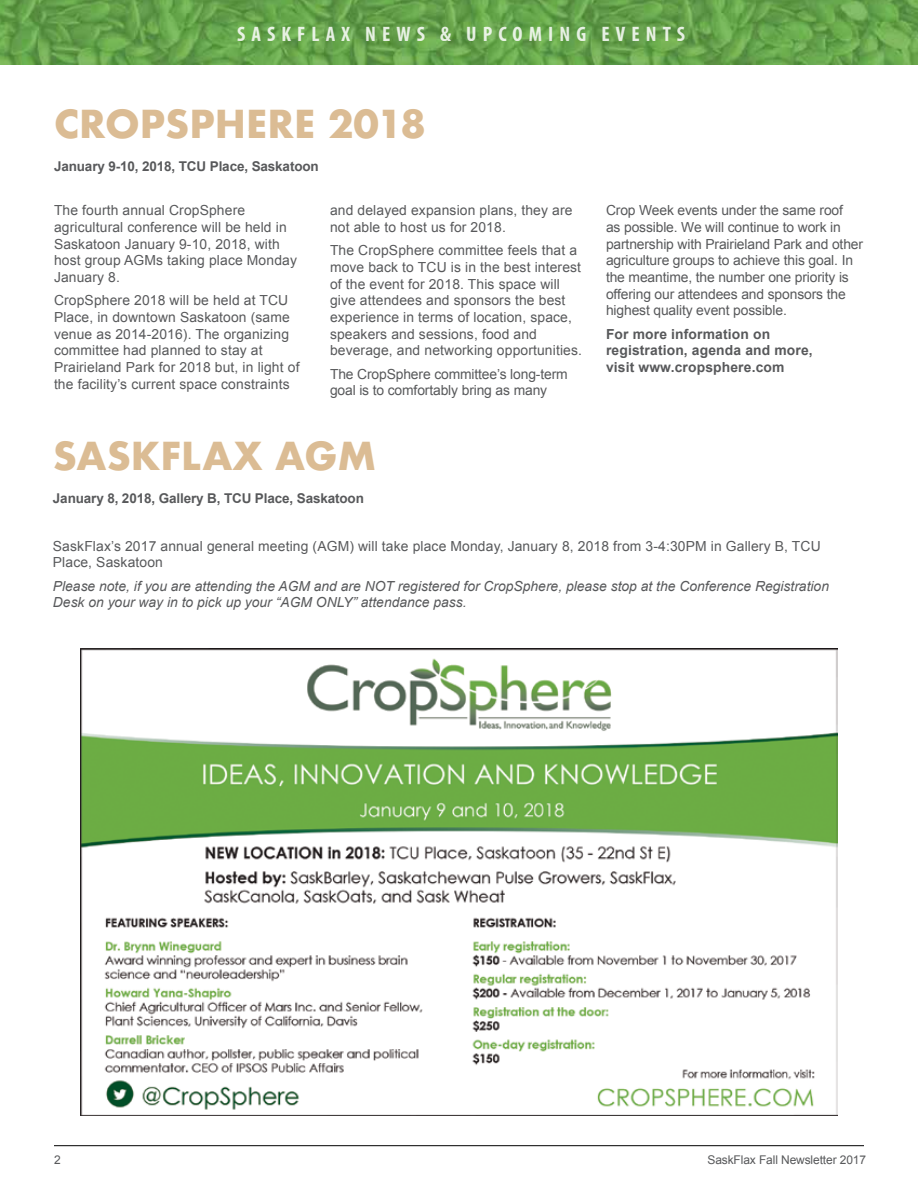
<style>
.page{position:relative;width:918px;height:1188px;background:#fff}
.page>*{position:absolute;margin:0;border:0;box-sizing:border-box;transform-origin:0 0}
.t1{font:700 37.5px "Futura";color:#dbbc94}
.t2{font:700 condensed 21px "Myriad Pro";letter-spacing:.29em;color:#fff}
.t3{font:13.8px/16.6px "Arial";letter-spacing:.01em;color:#58595b}
.t4{font:13.8px/16.6px "Arial";letter-spacing:-.01em;color:#58595b}
.t5{font:italic 13.8px/16.6px "Arial";color:#58595b}
.t6{font:700 13.8px/16.6px "Arial";letter-spacing:.01em;color:#58595b}
.t7{font:700 13.5px "Arial";letter-spacing:-.01em;color:#58595b}
.t8{font:12px "Arial";letter-spacing:-.01em;color:#58595b}
</style>
<div class="page">
<hr style="left:54px;top:1145px;width:810px;height:1px;background:#000">
<img style="left:0;top:0;width:918px;height:65px">
<img style="left:81px;top:648px;width:756px;height:468px">
<h2 class="t2" style="left:237px;top:20px;width:450px">SASKFLAX NEWS &amp; UPCOMING EVENTS</h2>
<h1 class="t1" style="left:54px;top:97px;width:374px">CROPSPHERE 2018</h1>
<p class="t7" style="left:54px;top:157px;width:266px">January 9-10, 2018, TCU Place, Saskatoon</p>
<p class="t3" style="left:54px;top:202px;width:245px">The fourth annual CropSphere agricultural conference will be held in<br>Saskatoon January 9-10, 2018, with host group AGMs taking place Monday<br>January 8.</p>
<p class="t3" style="left:54px;top:292px;width:247px">CropSphere 2018 will be held at TCU Place, in downtown Saskatoon (same venue as 2014-2016). The organizing committee had planned to stay at Prairieland Park for 2018 but, in light of the facility’s current space constraints</p>
<p class="t3" style="left:330px;top:202px;width:244px">and delayed expansion plans, they are not able to host us for 2018.</p>
<p class="t3" style="left:330px;top:242px;width:254px">The CropSphere committee feels that a move back to TCU is in the best interest of the event for 2018. This space will give attendees and sponsors the best experience in terms of location, space, speakers and sessions, food and beverage, and networking opportunities.</p>
<p class="t4" style="left:330px;top:366px;width:239px">The CropSphere committee’s long-term goal is to comfortably bring as many</p>
<h1 class="t1" style="left:53px;top:429px;width:325px">SASKFLAX AGM</h1>
<p class="t7" style="left:53px;top:489px;width:313px">January 8, 2018, Gallery B, TCU Place, Saskatoon</p>
<p class="t4" style="left:606px;top:202px;width:259px">Crop Week events under the same roof<br>as possible. We will continue to work in partnership with Prairieland Park and other agriculture groups to achieve this goal. In the meantime, the number one priority is offering our attendees and sponsors the highest quality event possible.</p>
<p class="t6" style="left:606px;top:326px;width:208px">For more information on registration, agenda and more, visit www.cropsphere.com</p>
<p class="t3" style="left:53px;top:538px;width:769px">SaskFlax’s 2017 annual general meeting (AGM) will take place Monday, January 8, 2018 from 3-4:30PM in Gallery B, TCU<br>Place, Saskatoon</p>
<p class="t5" style="left:53px;top:578px;width:778px">Please note, if you are attending the AGM and are NOT registered for CropSphere, please stop at the Conference Registration<br>Desk on your way in to pick up your “AGM ONLY” attendance pass.</p>
<p class="t8" style="left:54px;top:1152px;width:8px">2</p>
<p class="t8" style="left:707px;top:1152px;width:160px">SaskFlax Fall Newsletter 2017</p>
</div>
